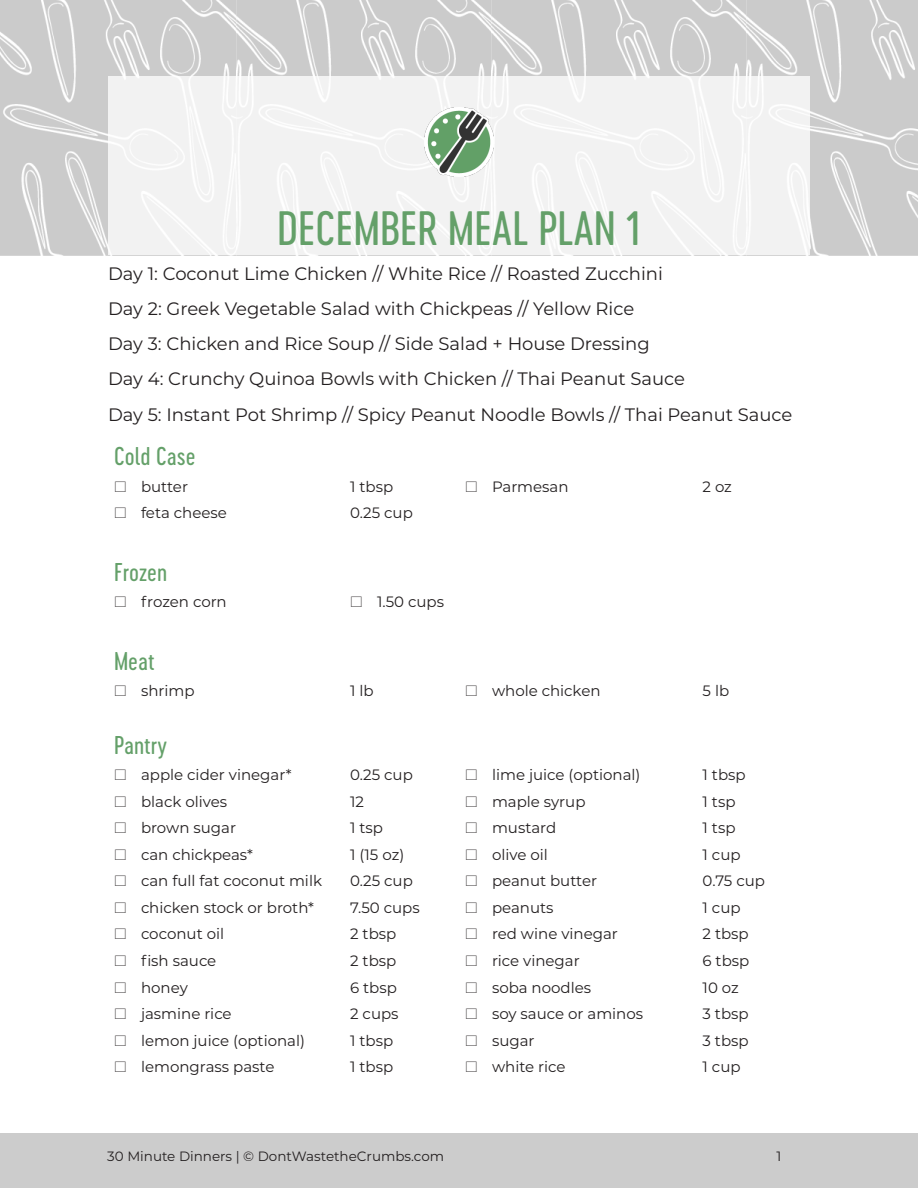
<style>
.page{position:relative;width:918px;height:1188px;background:#fff}
.page>*{position:absolute;margin:0;border:0;box-sizing:border-box;transform-origin:0 0}
.Heading_1{font:45px "Cervo Neue Regular Neue";color:#64a069}
.Chart_Heading_2{font:24px "Cervo Neue Regular Neue";color:#64a069}
.Body_Copy{font:18px "Montserrat";color:#231f20}
.Chart_fill{font:15px "Montserrat";color:#231f20}
.t1{font:13.5px "Montserrat";color:#231f20}
</style>
<div class="page">
<div style="left:0;top:1133px;width:918px;height:55px;background:#ccc"></div>
<img style="left:0;top:0;width:918px;height:255px">
<div style="left:108px;top:77px;width:702px;height:178px;background:#f2f2f2"></div>
<img style="left:425px;top:108px;width:68px;height:68px">
<p class="Heading_1" style="left:277px;top:199px;width:365px">DECEMBER MEAL PLAN 1</p>
<p class="Body_Copy" style="left:108px;top:261px;width:556px">Day 1: Coconut Lime Chicken // White Rice // Roasted Zucchini</p>
<p class="Body_Copy" style="left:108px;top:296px;width:528px">Day 2: Greek Vegetable Salad with Chickpeas // Yellow Rice</p>
<p class="Body_Copy" style="left:108px;top:332px;width:543px">Day 3: Chicken and Rice Soup // Side Salad + House Dressing</p>
<p class="Body_Copy" style="left:108px;top:367px;width:579px">Day 4: Crunchy Quinoa Bowls with Chicken // Thai Peanut Sauce</p>
<p class="Body_Copy" style="left:108px;top:402px;width:686px">Day 5: Instant Pot Shrimp // Spicy Peanut Noodle Bowls // Thai Peanut Sauce</p>
<p class="Chart_Heading_2" style="left:114px;top:441px;width:83px">Cold Case</p>
<p class="Chart_fill" style="left:141px;top:476px;width:49px">butter</p>
<p class="Chart_fill" style="left:350px;top:476px;width:45px">1 tbsp</p>
<p class="Chart_fill" style="left:492px;top:476px;width:78px">Parmesan</p>
<p class="Chart_fill" style="left:703px;top:476px;width:31px">2 oz</p>
<p class="Chart_fill" style="left:141px;top:503px;width:87px">feta cheese</p>
<p class="Chart_fill" style="left:350px;top:503px;width:64px">0.25 cup</p>
<p class="Chart_Heading_2" style="left:114px;top:556px;width:55px">Frozen</p>
<p class="Chart_fill" style="left:141px;top:592px;width:87px">frozen corn</p>
<p class="Chart_fill" style="left:377px;top:592px;width:68px">1.50 cups</p>
<p class="Chart_Heading_2" style="left:114px;top:645px;width:42px">Meat</p>
<p class="Chart_fill" style="left:141px;top:680px;width:55px">shrimp</p>
<p class="Chart_fill" style="left:350px;top:680px;width:25px">1 lb</p>
<p class="Chart_fill" style="left:492px;top:680px;width:110px">whole chicken</p>
<p class="Chart_fill" style="left:703px;top:680px;width:28px">5 lb</p>
<p class="Chart_Heading_2" style="left:114px;top:729px;width:54px">Pantry</p>
<p class="Chart_fill" style="left:141px;top:765px;width:152px">apple cider vinegar*</p>
<p class="Chart_fill" style="left:350px;top:765px;width:64px">0.25 cup</p>
<p class="Chart_fill" style="left:492px;top:765px;width:150px">lime juice (optional)</p>
<p class="Chart_fill" style="left:703px;top:765px;width:45px">1 tbsp</p>
<p class="Chart_fill" style="left:141px;top:791px;width:88px">black olives</p>
<p class="Chart_fill" style="left:350px;top:791px;width:15px">12</p>
<p class="Chart_fill" style="left:492px;top:791px;width:95px">maple syrup</p>
<p class="Chart_fill" style="left:703px;top:791px;width:34px">1 tsp</p>
<p class="Chart_fill" style="left:141px;top:818px;width:97px">brown sugar</p>
<p class="Chart_fill" style="left:350px;top:818px;width:34px">1 tsp</p>
<p class="Chart_fill" style="left:492px;top:818px;width:66px">mustard</p>
<p class="Chart_fill" style="left:703px;top:818px;width:34px">1 tsp</p>
<p class="Chart_fill" style="left:141px;top:844px;width:114px">can chickpeas*</p>
<p class="Chart_fill" style="left:350px;top:844px;width:56px">1 (15 oz)</p>
<p class="Chart_fill" style="left:492px;top:844px;width:57px">olive oil</p>
<p class="Chart_fill" style="left:703px;top:844px;width:40px">1 cup</p>
<p class="Chart_fill" style="left:141px;top:871px;width:183px">can full fat coconut milk</p>
<p class="Chart_fill" style="left:350px;top:871px;width:64px">0.25 cup</p>
<p class="Chart_fill" style="left:492px;top:871px;width:107px">peanut butter</p>
<p class="Chart_fill" style="left:703px;top:871px;width:64px">0.75 cup</p>
<p class="Chart_fill" style="left:141px;top:897px;width:174px">chicken stock or broth*</p>
<p class="Chart_fill" style="left:350px;top:897px;width:71px">7.50 cups</p>
<p class="Chart_fill" style="left:492px;top:897px;width:63px">peanuts</p>
<p class="Chart_fill" style="left:703px;top:897px;width:40px">1 cup</p>
<p class="Chart_fill" style="left:141px;top:924px;width:85px">coconut oil</p>
<p class="Chart_fill" style="left:350px;top:924px;width:48px">2 tbsp</p>
<p class="Chart_fill" style="left:492px;top:924px;width:127px">red wine vinegar</p>
<p class="Chart_fill" style="left:703px;top:924px;width:48px">2 tbsp</p>
<p class="Chart_fill" style="left:141px;top:950px;width:77px">fish sauce</p>
<p class="Chart_fill" style="left:350px;top:950px;width:48px">2 tbsp</p>
<p class="Chart_fill" style="left:492px;top:950px;width:89px">rice vinegar</p>
<p class="Chart_fill" style="left:703px;top:950px;width:48px">6 tbsp</p>
<p class="Chart_fill" style="left:141px;top:977px;width:48px">honey</p>
<p class="Chart_fill" style="left:350px;top:977px;width:48px">6 tbsp</p>
<p class="Chart_fill" style="left:492px;top:977px;width:101px">soba noodles</p>
<p class="Chart_fill" style="left:703px;top:977px;width:38px">10 oz</p>
<p class="Chart_fill" style="left:141px;top:1003px;width:92px">jasmine rice</p>
<p class="Chart_fill" style="left:350px;top:1003px;width:50px">2 cups</p>
<p class="Chart_fill" style="left:492px;top:1003px;width:153px">soy sauce or aminos</p>
<p class="Chart_fill" style="left:703px;top:1003px;width:48px">3 tbsp</p>
<p class="Chart_fill" style="left:141px;top:1030px;width:166px">lemon juice (optional)</p>
<p class="Chart_fill" style="left:350px;top:1030px;width:45px">1 tbsp</p>
<p class="Chart_fill" style="left:492px;top:1030px;width:44px">sugar</p>
<p class="Chart_fill" style="left:703px;top:1030px;width:48px">3 tbsp</p>
<p class="Chart_fill" style="left:141px;top:1056px;width:135px">lemongrass paste</p>
<p class="Chart_fill" style="left:350px;top:1056px;width:45px">1 tbsp</p>
<p class="Chart_fill" style="left:492px;top:1056px;width:75px">white rice</p>
<p class="Chart_fill" style="left:703px;top:1056px;width:40px">1 cup</p>
<p class="t1" style="left:107px;top:1147px;width:338px">30 Minute Dinners | © DontWastetheCrumbs.com</p>
<p class="t1" style="left:776px;top:1147px;width:6px">1</p>
</div>
